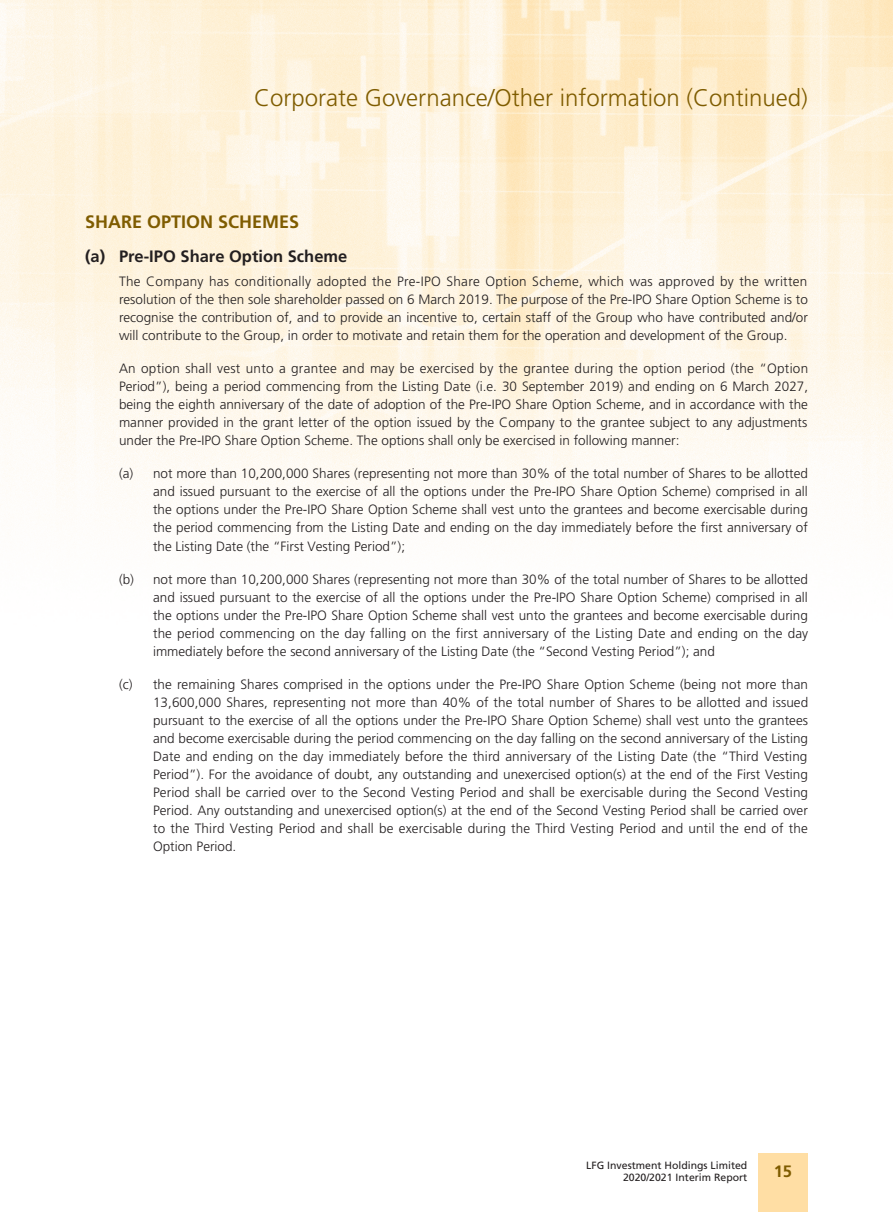
<style>
.page{position:relative;width:893px;height:1212px;background:#fff}
.page>*{position:absolute;margin:0;border:0;box-sizing:border-box;transform-origin:0 0}
.t1{font:300 24px "Frutiger LT Std";color:#7f5c00}
._01_H1{font:700 18px "Frutiger LT Std";color:#7f5c00}
._02_H2{font:700 16.5px "Frutiger LT Std";color:#231f20}
.t2{font:700 16.5px "Frutiger LT Std";color:#7f5c00}
._00_txt{font:300 13.5px/18px "Frutiger LT Std";color:#231f20;text-align:justify}
.t3{font:10.5px/12px "Frutiger LT Std";color:#231f20;text-align:right}
</style>
<div class="page">
<img style="left:0;top:0;width:893px;height:532px">
<div style="left:758px;top:1153px;width:50px;height:59px;background:#ffdea4"></div>
<h1 class="t1" style="left:254px;top:85px;width:555px">Corporate Governance/Other information (Continued)</h1>
<p class="_01_H1" style="left:85px;top:211px;width:216px">SHARE OPTION SCHEMES</p>
<p class="_02_H2" style="left:85px;top:247px;width:264px">(a) Pre-IPO Share Option Scheme</p>
<p class="_00_txt" style="left:119px;top:273px;width:690px">The Company has conditionally adopted the Pre-IPO Share Option Scheme, which was approved by the written resolution of the then sole shareholder passed on 6 March 2019. The purpose of the Pre-IPO Share Option Scheme is to recognise the contribution of, and to provide an incentive to, certain staff of the Group who have contributed and/or will contribute to the Group, in order to motivate and retain them for the operation and development of the Group.</p>
<p class="_00_txt" style="left:119px;top:360px;width:691px">An option shall vest unto a grantee and may be exercised by the grantee during the option period (the “Option Period”), being a period commencing from the Listing Date (i.e. 30 September 2019) and ending on 6 March 2027, being the eighth anniversary of the date of adoption of the Pre-IPO Share Option Scheme, and in accordance with the manner provided in the grant letter of the option issued by the Company to the grantee subject to any adjustments under the Pre-IPO Share Option Scheme. The options shall only be exercised in following manner:</p>
<p class="_00_txt" style="left:153px;top:465px;width:656px;text-indent:-34px">(a) not more than 10,200,000 Shares (representing not more than 30% of the total number of Shares to be allotted and issued pursuant to the exercise of all the options under the Pre-IPO Share Option Scheme) comprised in all the options under the Pre-IPO Share Option Scheme shall vest unto the grantees and become exercisable during the period commencing from the Listing Date and ending on the day immediately before the first anniversary of the Listing Date (the “First Vesting Period”);</p>
<p class="_00_txt" style="left:153px;top:570px;width:657px;text-indent:-34px">(b) not more than 10,200,000 Shares (representing not more than 30% of the total number of Shares to be allotted and issued pursuant to the exercise of all the options under the Pre-IPO Share Option Scheme) comprised in all the options under the Pre-IPO Share Option Scheme shall vest unto the grantees and become exercisable during the period commencing on the day falling on the first anniversary of the Listing Date and ending on the day immediately before the second anniversary of the Listing Date (the “Second Vesting Period”); and</p>
<p class="_00_txt" style="left:153px;top:675px;width:657px;text-indent:-34px">(c) the remaining Shares comprised in the options under the Pre-IPO Share Option Scheme (being not more than 13,600,000 Shares, representing not more than 40% of the total number of Shares to be allotted and issued pursuant to the exercise of all the options under the Pre-IPO Share Option Scheme) shall vest unto the grantees and become exercisable during the period commencing on the day falling on the second anniversary of the Listing Date and ending on the day immediately before the third anniversary of the Listing Date (the “Third Vesting Period”). For the avoidance of doubt, any outstanding and unexercised option(s) at the end of the First Vesting Period shall be carried over to the Second Vesting Period and shall be exercisable during the Second Vesting Period. Any outstanding and unexercised option(s) at the end of the Second Vesting Period shall be carried over to the Third Vesting Period and shall be exercisable during the Third Vesting Period and until the end of the Option Period.</p>
<p class="t3" style="left:586px;top:1159px;width:163px">LFG Investment Holdings Limited<br>2020/2021 Interim Report</p>
<p class="t2" style="left:774px;top:1162px;width:20px">15</p>
</div>
